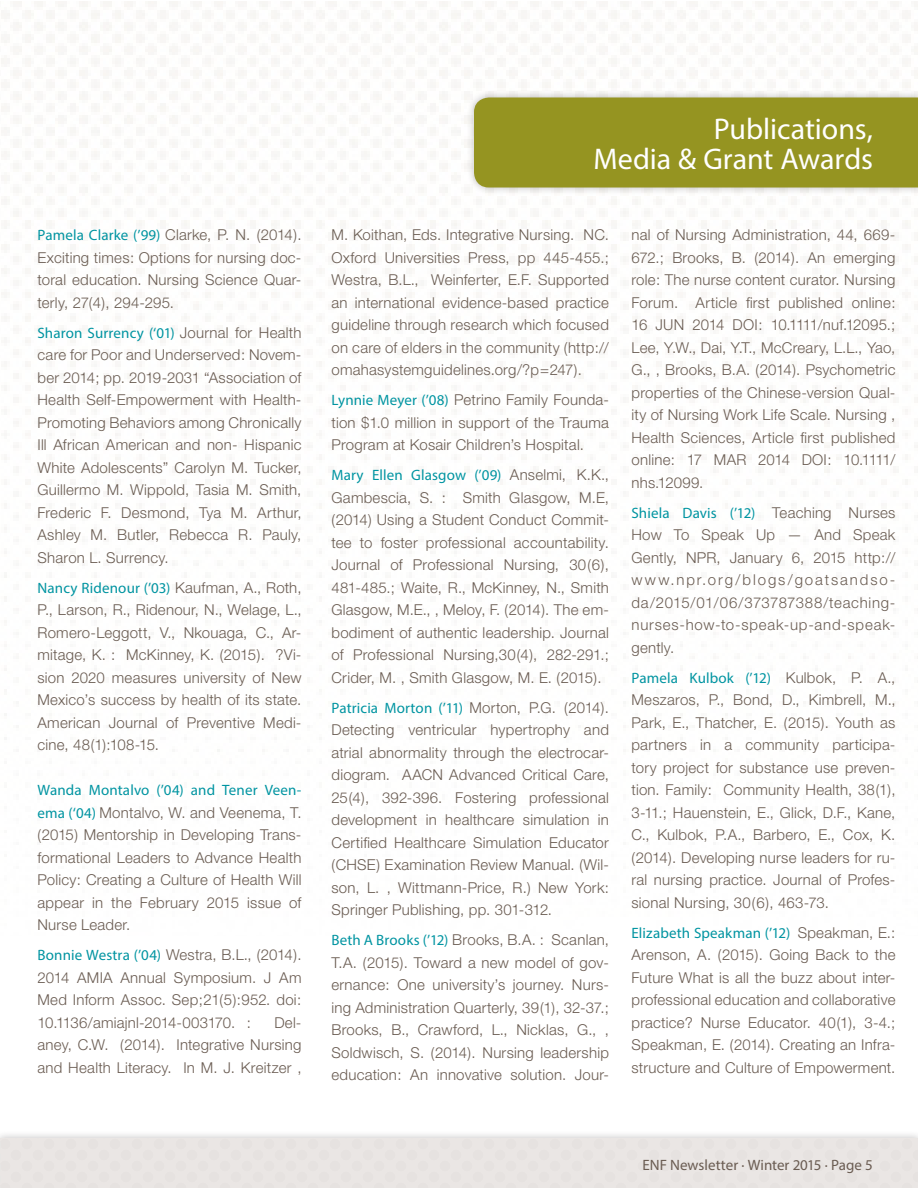
<style>
.page{position:relative;width:918px;height:1188px;background:#fff}
.page>*{position:absolute;margin:0;border:0;box-sizing:border-box;transform-origin:0 0}
.Right_Page_Title{font:30px/30px "Myriad Pro";letter-spacing:-.005em;color:#fff;text-align:right}
.Blue_Paragraph{font:300 15px/22.5px "Helvetica Neue";letter-spacing:.015em;color:#6a5c52;text-align:justify}
.t1{font:15px "Myriad Pro";color:#6a5c52}
.s1{font-family:"Myriad Pro";font-weight:400;color:#0094a1}
</style>
<div class="page">
<div style="left:0;top:1130px;width:918px;height:58px;background:#231f20;opacity:.3"></div>
<div style="left:0;top:1138px;width:918px;height:50px;background:#eae6e4"></div>
<div style="left:466px;top:89px;width:452px;height:107px;background:#231f20;opacity:.3"></div>
<div style="left:474px;top:98px;width:444px;height:90px;background:#959421"></div>
<p class="Blue_Paragraph" style="left:38px;top:223px;width:266px"><span class="s1">Pamela Clarke (’99)</span> Clarke, P. N. (2014).<br>Exciting times: Options for nursing doc&shy;toral education. Nursing Science Quar&shy;terly, 27(4), 294-295.</p>
<p class="Blue_Paragraph" style="left:38px;top:321px;width:266px"><span class="s1">Sharon Surrency (‘01)</span> Journal for Health care for Poor and Underserved: Novem&shy;ber 2014; pp. 2019-2031 “Association of Health Self-Empowerment with Health-Promoting Behaviors among Chronically Ill African American and non- Hispanic White Adolescents” Carolyn M. Tucker, Guillermo M. Wippold, Tasia M. Smith, Frederic F. Desmond, Tya M. Arthur, Ashley M. Butler, Rebecca R. Pauly, Sharon L. Surrency.</p>
<p class="Blue_Paragraph" style="left:38px;top:576px;width:266px"><span class="s1">Nancy Ridenour (’03)</span> Kaufman, A., Roth, P., Larson, R., Ridenour, N., Welage, L., Romero-Leggott, V., Nkouaga, C., Ar&shy;mitage, K. : McKinney, K. (2015). ?Vi&shy;sion 2020 measures university of New Mexico’s success by health of its state.<br>American Journal of Preventive Medi&shy;cine, 48(1):108-15.</p>
<p class="Blue_Paragraph" style="left:38px;top:778px;width:266px"><span class="s1">Wanda Montalvo (’04) and Tener Veen&shy;ema (‘04)</span> Montalvo, W. and Veenema, T. (2015) Mentorship in Developing Trans&shy;formational Leaders to Advance Health Policy: Creating a Culture of Health Will appear in the February 2015 issue of Nurse Leader.</p>
<p class="Blue_Paragraph" style="left:38px;top:943px;width:266px"><span class="s1">Bonnie Westra (’04)</span> Westra, B.L., (2014).<br>2014 AMIA Annual Symposium. J Am Med Inform Assoc. Sep;21(5):952. doi:<br>10.1136/amiajnl-2014-003170. :</p>
<p class="Blue_Paragraph" style="left:38px;top:1011px;width:266px;text-indent:237px">Del&shy;aney, C.W. (2014). Integrative Nursing and Health Literacy. In M. J. Kreitzer ,</p>
<p class="Right_Page_Title" style="left:594px;top:113px;width:281px">Publications,<br>Media &amp; Grant Awards</p>
<p class="Blue_Paragraph" style="left:332px;top:223px;width:279px">M. Koithan, Eds. Integrative Nursing. NC.<br>Oxford Universities Press, pp 445-455.; Westra, B.L., Weinferter, E.F. Supported an international evidence-based practice guideline through research which focused on care of elders in the community (http:// omahasystemguidelines.org/?p=247).</p>
<p class="Blue_Paragraph" style="left:332px;top:388px;width:279px"><span class="s1">Lynnie Meyer (’08)</span> Petrino Family Founda&shy;tion $1.0 million in support of the Trauma Program at Kosair Children’s Hospital.</p>
<p class="Blue_Paragraph" style="left:332px;top:463px;width:279px"><span class="s1">Mary Ellen Glasgow (’09)</span> Anselmi, K.K., Gambescia, S. : Smith Glasgow, M.E, (2014) Using a Student Conduct Commit&shy;tee to foster professional accountability.<br>Journal of Professional Nursing, 30(6), 481-485.; Waite, R., McKinney, N., Smith Glasgow, M.E., , Meloy, F. (2014). The em&shy;bodiment of authentic leadership. Journal of Professional Nursing,30(4), 282-291.; Crider, M. , Smith Glasgow, M. E. (2015).</p>
<p class="Blue_Paragraph" style="left:332px;top:696px;width:279px"><span class="s1">Patricia Morton (’11)</span> Morton, P.G. (2014).<br>Detecting ventricular hypertrophy and atrial abnormality through the electrocar&shy;diogram. AACN Advanced Critical Care, 25(4), 392-396. Fostering professional development in healthcare simulation in Certified Healthcare Simulation Educator (CHSE) Examination Review Manual. (Wil&shy;son, L. , Wittmann-Price, R.) New York:<br>Springer Publishing, pp. 301-312.</p>
<p class="Blue_Paragraph" style="left:332px;top:928px;width:279px"><span class="s1">Beth A Brooks (’12)</span> Brooks, B.A. : Scanlan, T.A. (2015). Toward a new model of gov&shy;ernance: One university’s journey. Nurs&shy;ing Administration Quarterly, 39(1), 32-37.; Brooks, B., Crawford, L., Nicklas, G., , Soldwisch, S. (2014). Nursing leadership education: An innovative solution. Jour-</p>
<p class="Blue_Paragraph" style="left:632px;top:223px;width:266px">nal of Nursing Administration, 44, 669- 672.; Brooks, B. (2014). An emerging role: The nurse content curator. Nursing Forum. Article first published online:<br>16 JUN 2014 DOI: 10.1111/nuf.12095.; Lee, Y.W., Dai, Y.T., McCreary, L.L., Yao, G., , Brooks, B.A. (2014). Psychometric properties of the Chinese-version Qual&shy;ity of Nursing Work Life Scale. Nursing , Health Sciences, Article first published online: 17 MAR 2014 DOI: 10.1111/ nhs.12099.</p>
<p class="Blue_Paragraph" style="left:632px;top:501px;width:266px"><span class="s1">Shiela Davis (’12)</span> Teaching Nurses How To Speak Up — And Speak Gently, NPR, January 6, 2015 http:// www.npr.org/blogs/goatsandso&shy;da/2015/01/06/373787388/teaching&shy;nurses-how-to-speak-up-and-speak&shy;gently.</p>
<p class="Blue_Paragraph" style="left:632px;top:666px;width:266px"><span class="s1">Pamela Kulbok (’12)</span> Kulbok, P. A., Meszaros, P., Bond, D., Kimbrell, M., Park, E., Thatcher, E. (2015). Youth as partners in a community participa&shy;tory project for substance use preven&shy;tion. Family: Community Health, 38(1), 3-11.; Hauenstein, E., Glick, D.F., Kane, C., Kulbok, P.A., Barbero, E., Cox, K. (2014). Developing nurse leaders for ru&shy;ral nursing practice. Journal of Profes&shy;sional Nursing, 30(6), 463-73.</p>
<p class="Blue_Paragraph" style="left:632px;top:921px;width:265px"><span class="s1">Elizabeth Speakman (’12)</span> Speakman, E.:<br>Arenson, A. (2015). Going Back to the Future What is all the buzz about inter&shy;professional education and collaborative practice? Nurse Educator. 40(1), 3-4.; Speakman, E. (2014). Creating an Infra&shy;structure and Culture of Empowerment.</p>
<p class="t1" style="left:643px;top:1156px;width:232px">ENF Newsletter · Winter 2015 · Page 5</p>
</div>
